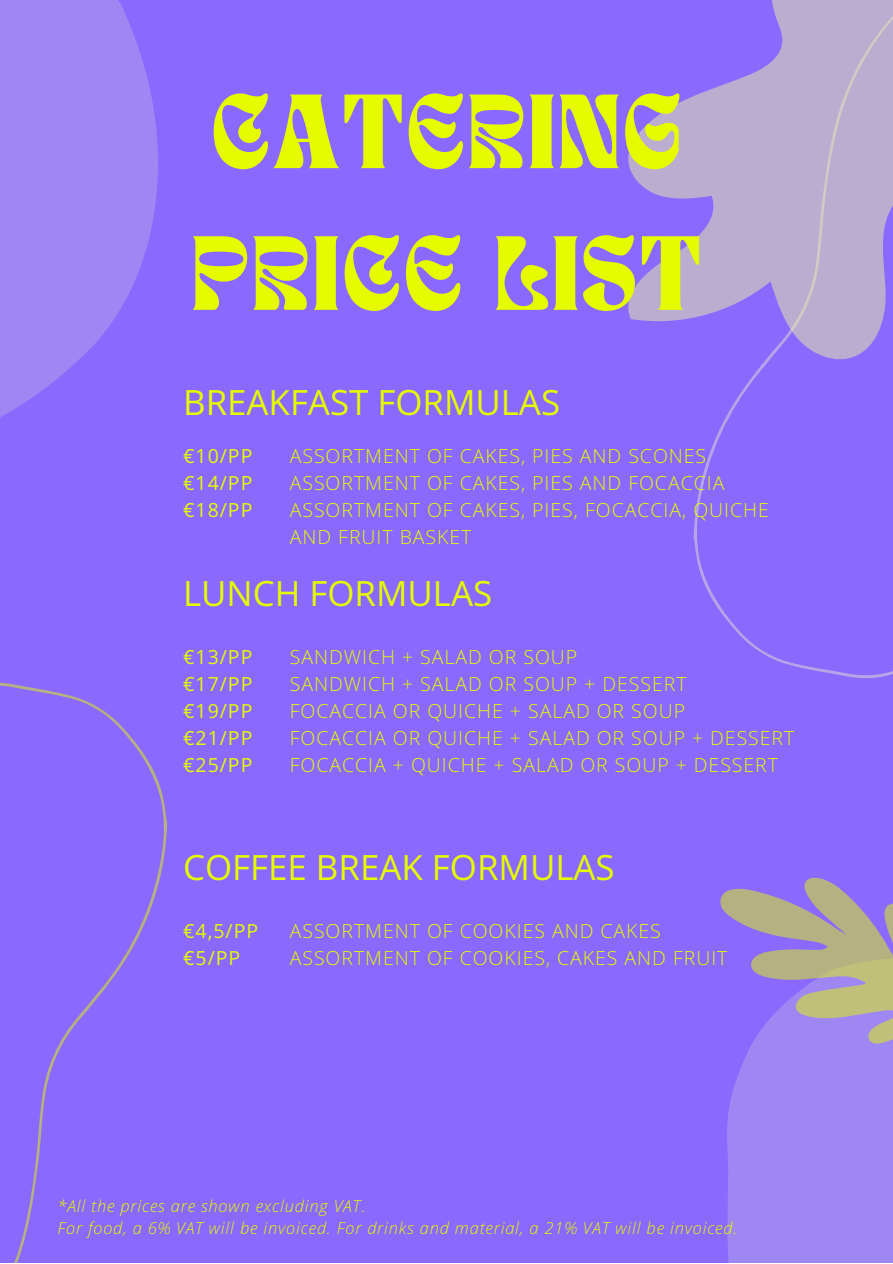
<style>
.page{position:relative;width:893px;height:1264px;background:#fff}
.page>*{position:absolute;margin:0;border:0;box-sizing:border-box;transform-origin:0 0}
.t1{font:73.5px/141.6px "TAN NIMBUS";letter-spacing:.05em;color:#e6fb00}
.t2{font:34.8px "Open Sans Hebrew";color:#e6fb00}
.t3{font:300 19.5px/27px "Open Sans Hebrew";letter-spacing:.05em;color:#e6fb00}
.t4{font:19.5px/27px "Open Sans Hebrew";letter-spacing:.05em;color:#e6fb00;text-align:justify}
.t5{font:italic 300 16.5px/22.5px "Open Sans Hebrew";letter-spacing:.05em;color:#e6fb00}
</style>
<div class="page">
<div style="left:0;top:0;width:892px;height:1262px;background:#8969fe"></div>
<svg style="left:0;top:0;width:158px;height:417px;fill:#9e87f2"></svg>
<div style="left:727px;top:1101px;width:165px;height:161px;background:#9e87f2"></div>
<svg style="left:0;top:682px;width:167px;height:580px"></svg>
<svg style="left:693px;top:360px;width:199px;height:318px"></svg>
<svg style="left:628px;top:0;width:264px;height:360px;fill:#baadd0"></svg>
<svg style="left:720px;top:877px;width:172px;height:224px"></svg>
<h1 class="t1" style="left:192px;top:70px;width:510px">CATERING<br>PRICE LIST</h1>
<h2 class="t2" style="left:183px;top:378px;width:378px">BREAKFAST FORMULAS</h2>
<p class="t4" style="left:183px;top:442px;width:71px">€10/PP €14/PP €18/PP</p>
<p class="t3" style="left:290px;top:442px;width:480px">ASSORTMENT OF CAKES, PIES AND SCONES ASSORTMENT OF CAKES, PIES AND FOCACCIA ASSORTMENT OF CAKES, PIES, FOCACCIA, QUICHE AND FRUIT BASKET</p>
<h2 class="t2" style="left:183px;top:569px;width:310px">LUNCH FORMULAS</h2>
<p class="t4" style="left:183px;top:642px;width:71px">€13/PP €17/PP €19/PP €21/PP €25/PP</p>
<p class="t3" style="left:290px;top:642px;width:506px">SANDWICH + SALAD OR SOUP<br>SANDWICH + SALAD OR SOUP + DESSERT<br>FOCACCIA OR QUICHE + SALAD OR SOUP<br>FOCACCIA OR QUICHE + SALAD OR SOUP + DESSERT FOCACCIA + QUICHE + SALAD OR SOUP + DESSERT</p>
<h2 class="t2" style="left:183px;top:842px;width:433px">COFFEE BREAK FORMULAS</h2>
<p class="t4" style="left:183px;top:916px;width:76px">€4,5/PP €5/PP</p>
<p class="t3" style="left:290px;top:916px;width:439px">ASSORTMENT OF COOKIES AND CAKES<br>ASSORTMENT OF COOKIES, CAKES AND FRUIT</p>
<p class="t5" style="left:57px;top:1194px;width:681px">*All the prices are shown excluding VAT.<br>For food, a 6% VAT will be invoiced. For drinks and material, a 21% VAT will be invoiced.</p>
</div>
